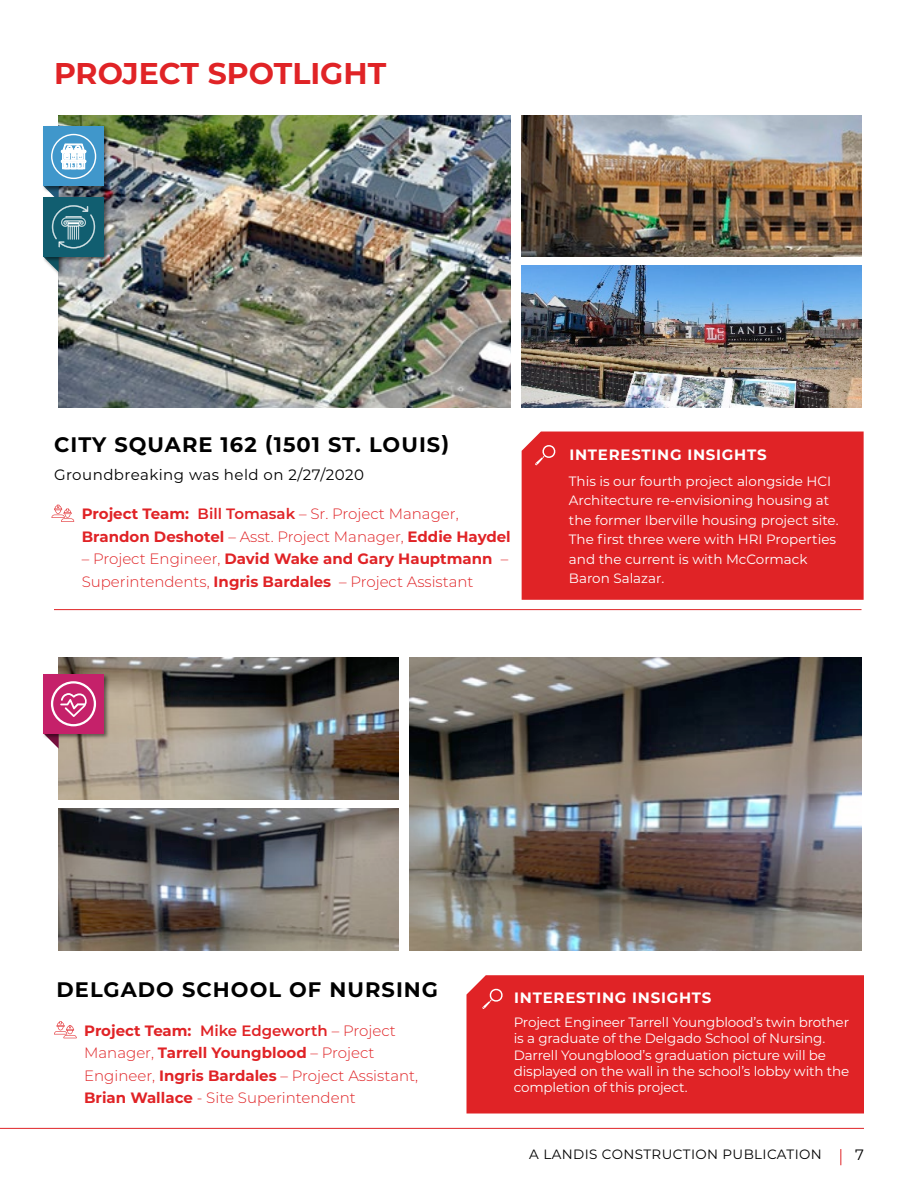
<style>
.page{position:relative;width:918px;height:1188px;background:#fff}
.page>*{position:absolute;margin:0;border:0;box-sizing:border-box;transform-origin:0 0}
.t1{font:700 30px "Montserrat";color:#e02326}
.t2{font:700 21px "Montserrat";letter-spacing:.05em;color:#000}
.t3{font:300 15px/22.5px "Montserrat";color:#e02326}
.t4{font:700 15px "Montserrat";letter-spacing:.05em;color:#fff}
.t5{font:15px "Montserrat";letter-spacing:.03em;color:#000}
.t6{font:13.5px/19.5px "Montserrat";letter-spacing:-.01em;color:#fff}
.t7{font:13.5px "Montserrat";letter-spacing:.03em;color:#000}
.s1{font-weight:700}
.s2{font-weight:600}
</style>
<div class="page">
<img style="left:522px;top:265px;width:340px;height:142px">
<img style="left:58px;top:808px;width:340px;height:142px">
<img style="left:522px;top:115px;width:340px;height:142px">
<img style="left:58px;top:658px;width:340px;height:142px">
<img style="left:58px;top:115px;width:453px;height:292px">
<img style="left:409px;top:658px;width:453px;height:292px">
<hr style="left:54px;top:609px;width:808px;height:1px;background:#e02326">
<hr style="left:0;top:1128px;width:864px;height:1px;background:#e02326">
<svg style="left:840px;top:1149px;width:1px;height:16px"></svg>
<svg style="left:52px;top:505px;width:22px;height:17px"></svg>
<svg style="left:54px;top:1021px;width:23px;height:17px"></svg>
<div style="left:42px;top:126px;width:68px;height:66px;background:#000;opacity:.5"></div>
<div style="left:43px;top:127px;width:61px;height:59px;background:#4097cb"></div>
<div style="left:51px;top:134px;width:45px;height:45px;border:1px solid #fff;border-radius:50%"></div>
<div style="left:61px;top:150px;width:25px;height:3px;border:1px solid #fff"></div>
<div style="left:61px;top:160px;width:25px;height:3px;border:1px solid #fff"></div>
<svg style="left:62px;top:144px;width:23px;height:25px"></svg>
<div style="left:43px;top:247px;width:22px;height:30px;background:#000;opacity:.5"></div>
<div style="left:42px;top:196px;width:68px;height:67px;background:#000;opacity:.5"></div>
<div style="left:43px;top:198px;width:61px;height:59px;background:#115e70"></div>
<svg style="left:49px;top:739px;width:10px;height:10px"></svg>
<div style="left:42px;top:673px;width:68px;height:66px;background:#000;opacity:.5"></div>
<div style="left:43px;top:674px;width:61px;height:59px;background:#c5216a"></div>
<div style="left:51px;top:681px;width:45px;height:45px;border:2px solid #fff;border-radius:50%"></div>
<svg style="left:60px;top:693px;width:27px;height:24px"></svg>
<svg style="left:43px;top:177px;width:52px;height:95px"></svg>
<div style="left:522px;top:432px;width:342px;height:168px;background:#e02326"></div>
<svg style="left:535px;top:444px;width:21px;height:21px"></svg>
<div style="left:466px;top:975px;width:398px;height:139px;background:#e02326"></div>
<svg style="left:482px;top:988px;width:21px;height:21px"></svg>
<h1 class="t1" style="left:54px;top:51px;width:334px">PROJECT SPOTLIGHT</h1>
<h2 class="t2" style="left:54px;top:429px;width:397px">CITY SQUARE 162 (1501 ST. LOUIS)</h2>
<p class="t5" style="left:54px;top:464px;width:312px">Groundbreaking was held on 2/27/2020</p>
<p class="t3" style="left:82px;top:502px;width:431px"><span class="s1">Project Team:</span> <span class="s2">Bill Tomasak</span> – Sr. Project Manager,<br><span class="s1">Brandon Deshotel</span> – Asst. Project Manager, <span class="s1">Eddie Haydel</span></p>
<p class="t3" style="left:82px;top:547px;width:428px">– Project Engineer, <span class="s1">David Wake and Gary Hauptmann</span> –<br>Superintendents, <span class="s1">Ingris Bardales</span> – Project Assistant</p>
<p class="t4" style="left:569px;top:443px;width:199px">INTERESTING INSIGHTS</p>
<p class="t6" style="left:569px;top:471px;width:271px">This is our fourth project alongside HCI Architecture re-envisioning housing at the former Iberville housing project site.<br>The first three were with HRI Properties and the current is with McCormack Baron Salazar.</p>
<h2 class="t2" style="left:56px;top:975px;width:383px">DELGADO SCHOOL OF NURSING</h2>
<p class="t3" style="left:84px;top:1019px;width:336px"><span class="s1">Project Team:</span> <span class="s2">Mike Edgeworth</span> – Project Manager, <span class="s1">Tarrell Youngblood</span> – Project Engineer, <span class="s1">Ingris Bardales</span> – Project Assistant, <span class="s1">Brian Wallace</span> - Site Superintendent</p>
<p class="t4" style="left:514px;top:987px;width:199px">INTERESTING INSIGHTS</p>
<p class="t6" style="left:514px;top:1013px;width:337px;line-height:16.5px">Project Engineer Tarrell Youngblood’s twin brother is a graduate of the Delgado School of Nursing.<br>Darrell Youngblood’s graduation picture will be displayed on the wall in the school’s lobby with the completion of this project.</p>
<p class="t7" style="left:529px;top:1145px;width:294px">A LANDIS CONSTRUCTION PUBLICATION</p>
<p class="t5" style="left:855px;top:1145px;width:10px">7</p>
</div>
